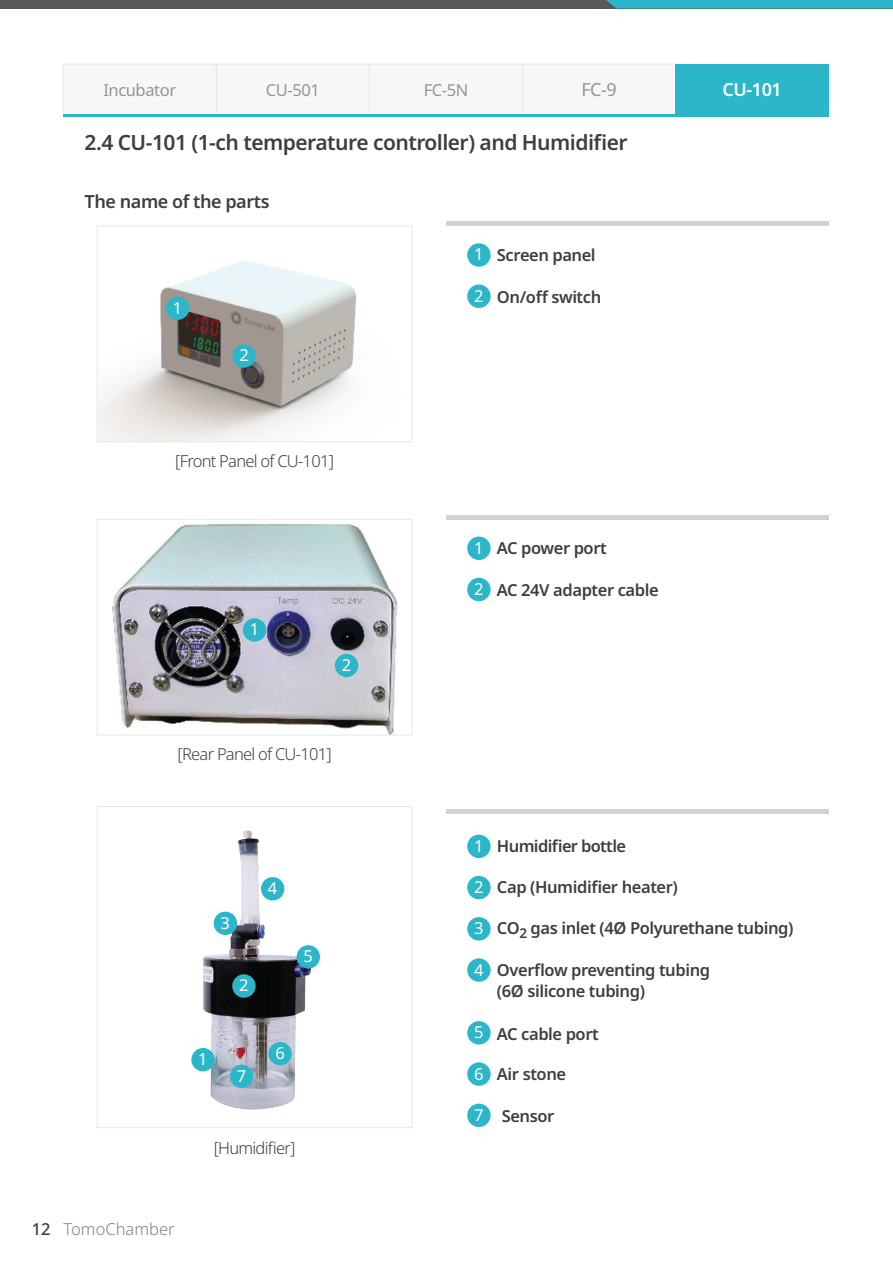
<style>
.page{position:relative;width:893px;height:1263px;background:#fff}
.page>*{position:absolute;margin:0;border:0;box-sizing:border-box;transform-origin:0 0}
.t1{font:600 21px "Noto Sans";letter-spacing:-.025em;color:#3e3e3f}
.t2{font:600 18px "Noto Sans";letter-spacing:-.025em;color:#3e3e3f}
.t3{font:600 18px "Noto Sans";color:#fff}
.t4{font:18px "Noto Sans";color:#939598}
.t5{font:600 16.5px/21px "Noto Sans";letter-spacing:-.025em;color:#3e3e3f}
.t6{font:300 16.5px "Noto Sans";letter-spacing:-.045em;color:#3e3e3f}
.t7{font:16.5px "Noto Sans";color:#fff}
.t8{font:16.5px "Noto Sans";letter-spacing:-.025em;color:#939598}
.t9{font:300 16.5px "Noto Sans";color:#808285}
.s1{font-weight:500;color:#3e3e3f}
</style>
<div class="page">
<div style="left:0;top:0;width:893px;height:9px;background:#57585a"></div>
<svg style="left:606px;top:0;width:287px;height:9px;background:#2fafc0"></svg>
<img style="left:99px;top:261px;width:257px;height:179px">
<div style="left:97px;top:226px;width:315px;height:216px;border:1px solid #e6e7e9"></div>
<img style="left:112px;top:524px;width:285px;height:209px">
<div style="left:97px;top:519px;width:315px;height:216px;border:1px solid #e6e7e9"></div>
<div style="left:467px;top:243px;width:24px;height:24px;background:#2cb6c9;border-radius:50%"></div>
<div style="left:467px;top:537px;width:24px;height:23px;background:#2cb6c9;border-radius:50%"></div>
<div style="left:467px;top:835px;width:24px;height:23px;background:#2cb6c9;border-radius:50%"></div>
<div style="left:467px;top:958px;width:24px;height:24px;background:#2cb6c9;border-radius:50%"></div>
<div style="left:467px;top:1103px;width:24px;height:24px;background:#2cb6c9;border-radius:50%"></div>
<div style="left:467px;top:876px;width:24px;height:23px;background:#2cb6c9;border-radius:50%"></div>
<div style="left:467px;top:1021px;width:24px;height:23px;background:#2cb6c9;border-radius:50%"></div>
<div style="left:467px;top:917px;width:24px;height:23px;background:#2cb6c9;border-radius:50%"></div>
<div style="left:467px;top:1062px;width:24px;height:24px;background:#2cb6c9;border-radius:50%"></div>
<div style="left:166px;top:296px;width:23px;height:24px;background:#2cb6c9;border-radius:50%"></div>
<div style="left:243px;top:618px;width:23px;height:24px;background:#2cb6c9;border-radius:50%"></div>
<div style="left:467px;top:285px;width:24px;height:23px;background:#2cb6c9;border-radius:50%"></div>
<div style="left:467px;top:578px;width:24px;height:23px;background:#2cb6c9;border-radius:50%"></div>
<div style="left:232px;top:344px;width:24px;height:24px;background:#2cb6c9;border-radius:50%"></div>
<div style="left:335px;top:654px;width:23px;height:23px;background:#2cb6c9;border-radius:50%"></div>
<img style="left:192px;top:830px;width:128px;height:280px">
<div style="left:97px;top:806px;width:315px;height:322px;border:1px solid #e6e7e9"></div>
<div style="left:191px;top:1048px;width:24px;height:23px;background:#2cb6c9;border-radius:50%"></div>
<div style="left:232px;top:974px;width:24px;height:24px;background:#2cb6c9;border-radius:50%"></div>
<div style="left:214px;top:912px;width:23px;height:23px;background:#2cb6c9;border-radius:50%"></div>
<div style="left:261px;top:877px;width:23px;height:23px;background:#2cb6c9;border-radius:50%"></div>
<div style="left:297px;top:945px;width:23px;height:23px;background:#2cb6c9;border-radius:50%"></div>
<div style="left:268px;top:1042px;width:24px;height:23px;background:#2cb6c9;border-radius:50%"></div>
<div style="left:230px;top:1064px;width:23px;height:24px;background:#2cb6c9;border-radius:50%"></div>
<hr style="left:446px;top:810px;width:383px;height:4px;background:#d1d2d4">
<hr style="left:446px;top:222px;width:383px;height:4px;background:#d1d2d4">
<hr style="left:446px;top:515px;width:383px;height:4px;background:#d1d2d4">
<div style="left:63px;top:64px;width:154px;height:52px;background:#f7f7f8;border:1px solid #e6e7e9"></div>
<div style="left:216px;top:64px;width:154px;height:52px;background:#f7f7f8;border:1px solid #e6e7e9"></div>
<div style="left:369px;top:64px;width:154px;height:52px;background:#f7f7f8;border:1px solid #e6e7e9"></div>
<div style="left:522px;top:64px;width:154px;height:52px;background:#f7f7f8;border:1px solid #e6e7e9"></div>
<div style="left:676px;top:64px;width:153px;height:52px;background:#2cb6c9"></div>
<hr style="left:63px;top:114px;width:766px;height:2px;background:#2cb6c9">
<p class="t8" style="left:103px;top:78px;width:74px">Incubator</p>
<p class="t8" style="left:266px;top:78px;width:56px">CU-501</p>
<p class="t8" style="left:424px;top:78px;width:46px">FC-5N</p>
<p class="t4" style="left:581px;top:77px;width:37px">FC-9</p>
<p class="t3" style="left:723px;top:77px;width:61px">CU-101</p>
<p class="t1" style="left:85px;top:127px;width:545px">2.4 CU-101 (1-ch temperature controller) and Humidifier</p>
<p class="t2" style="left:85px;top:189px;width:186px">The name of the parts</p>
<p class="t7" style="left:173px;top:296px;width:11px">1</p>
<p class="t7" style="left:239px;top:344px;width:11px">2</p>
<p class="t6" style="left:175px;top:449px;width:160px">[Front Panel of CU-101]</p>
<p class="t7" style="left:250px;top:618px;width:11px">1</p>
<p class="t7" style="left:342px;top:653px;width:11px">2</p>
<p class="t6" style="left:177px;top:742px;width:156px">[Rear Panel of CU-101]</p>
<p class="t7" style="left:221px;top:911px;width:11px">3</p>
<p class="t7" style="left:239px;top:974px;width:11px">2</p>
<p class="t7" style="left:268px;top:876px;width:11px">4</p>
<p class="t7" style="left:304px;top:945px;width:11px">5</p>
<p class="t7" style="left:198px;top:1047px;width:11px">1</p>
<p class="t7" style="left:237px;top:1064px;width:11px">7</p>
<p class="t7" style="left:275px;top:1041px;width:11px">6</p>
<p class="t6" style="left:214px;top:1137px;width:83px">[Humidifier]</p>
<p class="t9" style="left:32px;top:1217px;width:144px"><span class="s1">12</span> TomoChamber</p>
<p class="t7" style="left:474px;top:243px;width:11px">1</p>
<p class="t5" style="left:497px;top:245px;width:100px">Screen panel</p>
<p class="t7" style="left:474px;top:284px;width:11px">2</p>
<p class="t5" style="left:497px;top:287px;width:106px">On/off switch</p>
<p class="t7" style="left:474px;top:536px;width:11px">1</p>
<p class="t5" style="left:497px;top:538px;width:111px">AC power port</p>
<p class="t7" style="left:474px;top:577px;width:11px">2</p>
<p class="t5" style="left:497px;top:580px;width:163px">AC 24V adapter cable</p>
<p class="t7" style="left:474px;top:834px;width:11px">1</p>
<p class="t5" style="left:497px;top:836px;width:131px">Humidifier bottle</p>
<p class="t7" style="left:474px;top:875px;width:11px">2</p>
<p class="t5" style="left:497px;top:877px;width:182px">Cap (Humidifier heater)</p>
<p class="t7" style="left:474px;top:917px;width:11px">3</p>
<p class="t5" style="left:497px;top:918px;width:298px">CO<sub>2</sub> gas inlet (4Ø Polyurethane tubing)</p>
<p class="t7" style="left:474px;top:958px;width:11px">4</p>
<p class="t7" style="left:474px;top:1021px;width:11px">5</p>
<p class="t5" style="left:497px;top:960px;width:215px">Overflow preventing tubing (6Ø silicone tubing)</p>
<p class="t5" style="left:497px;top:1023px;width:103px">AC cable port</p>
<p class="t7" style="left:474px;top:1062px;width:11px">6</p>
<p class="t5" style="left:497px;top:1063px;width:71px">Air stone</p>
<p class="t7" style="left:474px;top:1103px;width:11px">7</p>
<p class="t5" style="left:502px;top:1106px;width:54px">Sensor</p>
</div>
